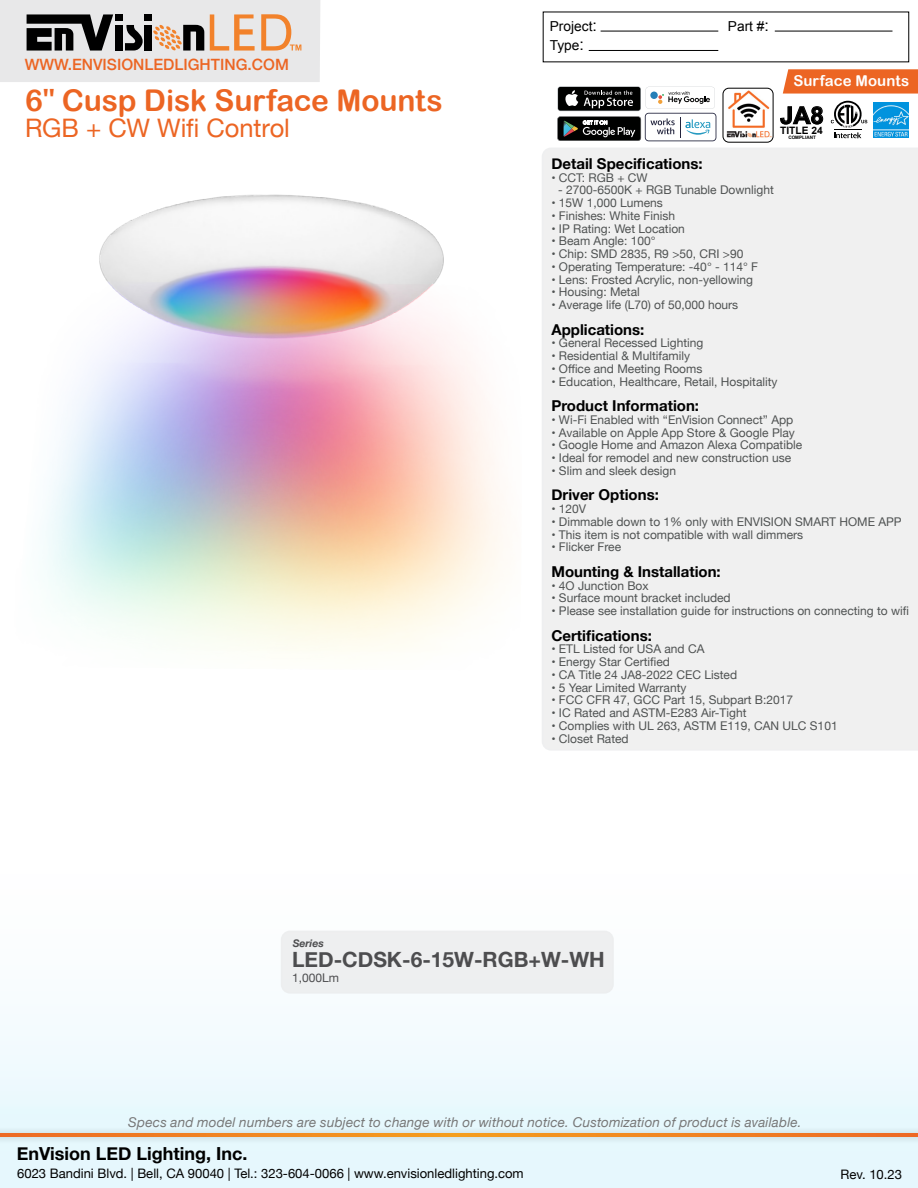
<style>
.page{position:relative;width:918px;height:1188px;background:#fff}
.page>*{position:absolute;margin:0;border:0;box-sizing:border-box;transform-origin:0 0}
.t1{font:30px "Arial Rounded MT Bold";letter-spacing:-.005em;color:#ec6523}
.t2{font:25.5px "Helvetica Neue";letter-spacing:-.005em;color:#ec6523}
.t3{font:700 23.7px "Arial";color:#000}
.t4{font:700 21px "Helvetica Neue";color:#4d4d4f}
.t5{font:700 18px "Helvetica Neue";color:#000}
.t6{font:500 15.6px "Helvetica Neue";color:#ec6523}
.t7{font:700 15px "Helvetica Neue";color:#000}
.t8{font:15px "Arial Rounded MT Bold";letter-spacing:.005em;color:#fff}
.t9{font:13.65px/19.4px "Arial";color:#000}
.t10{font:italic 13.5px "Helvetica Neue";letter-spacing:.01em;color:#777}
.t11{font:13.05px "Helvetica Neue";color:#000}
.t12{font:12px "Helvetica Neue";color:#4f5252}
.t13{font:12px "Helvetica Neue";color:#4d4d4f}
.t14{font:italic 700 10.5px "Helvetica Neue";color:#4d4d4f}
.t15{font:700 10.2px "Arial";color:#000}
.t16{font:700 4.65px "Arial";color:#000}
.s1{font-family:"Century Gothic Pro";font-weight:700}
.s2{font-size:15.9px}
</style>
<div class="page">
<svg style="left:0;top:0;width:320px;height:82px;background:#cbc6c2"></svg>
<hr style="left:601px;top:31px;width:117px;height:1px;background:#000">
<hr style="left:589px;top:50px;width:129px;height:1px;background:#000">
<hr style="left:775px;top:31px;width:117px;height:1px;background:#000">
<svg style="left:783px;top:69px;width:135px;height:25px;background:#ec6c2d"></svg>
<img style="left:874px;top:103px;width:34px;height:34px">
<div style="left:0;top:869px;width:918px;height:319px;background:linear-gradient(to right,#f2fbfe,#f3fbfe)"></div>
<img style="left:43px;top:194px;width:460px;height:458px">
<div style="left:0;top:1126px;width:918px;height:18px;background:#000;opacity:.28"></div>
<svg style="left:0;top:1134px;width:918px;height:3px;background:#f08320"></svg>
<div style="left:542px;top:148px;width:376px;height:602px;background:#f0f0f0"></div>
<div style="left:282px;top:931px;width:331px;height:62px;background:#eeeff0;border-radius:9px"></div>
<div style="left:281px;top:931px;width:333px;height:63px;border:2px solid #e6e7e8;border-radius:9px"></div>
<div style="left:558px;top:86px;width:83px;height:25px;background:#c4c7c9;border-radius:3px"></div>
<svg style="left:557px;top:87px;width:159px;height:54px"></svg>
<img style="left:723px;top:87px;width:51px;height:53px">
<svg style="left:831px;top:101px;width:36px;height:37px"></svg>
<div style="left:723px;top:88px;width:50px;height:54px;border:1px solid #000;border-radius:6px"></div>
<h3 class="t6" style="left:25px;top:52px;width:266px">WWW.ENVISIONLEDLIGHTING.COM</h3>
<h1 class="t1" style="left:25px;top:83px;width:419px">6<span class="s1">"</span> Cusp Disk Surface Mounts</h1>
<h2 class="t2" style="left:25px;top:109px;width:266px">RGB + CW Wifi Control</h2>
<p class="t14" style="left:293px;top:935px;width:33px">Series</p>
<p class="t9" style="left:550px;top:17px;width:49px">Project<span class="s2">:<br></span>Type<span class="s2">:</span></p>
<p class="t9" style="left:728px;top:17px;width:43px">Part #<span class="s2">:</span></p>
<p class="t8" style="left:793px;top:72px;width:117px">Surface Mounts</p>
<h3 class="t3" style="left:780px;top:100px;width:45px">JA8</h3>
<p class="t15" style="left:780px;top:124px;width:44px">TITLE 24</p>
<p class="t16" style="left:788px;top:135px;width:29px">COMPLIANT</p>
<p class="t7" style="left:551px;top:152px;width:153px">Detail Specifications:</p>
<p class="t12" style="left:551px;top:169px;width:98px">• CCT: RGB + CW</p>
<p class="t12" style="left:558px;top:182px;width:217px">- 2700-6500K + RGB Tunable Downlight</p>
<p class="t12" style="left:551px;top:194px;width:113px">• 15W 1,000 Lumens</p>
<p class="t12" style="left:551px;top:207px;width:125px">• Finishes: White Finish</p>
<p class="t12" style="left:551px;top:220px;width:135px">• IP Rating: Wet Location</p>
<p class="t12" style="left:551px;top:233px;width:106px">• Beam Angle: 100°</p>
<p class="t12" style="left:551px;top:245px;width:194px">• Chip: SMD 2835, R9 &gt;50, CRI &gt;90</p>
<p class="t12" style="left:551px;top:258px;width:208px">• Operating Temperature: -40° - 114° F</p>
<p class="t12" style="left:551px;top:271px;width:203px">• Lens: Frosted Acrylic, non-yellowing</p>
<p class="t12" style="left:551px;top:283px;width:90px">• Housing: Metal</p>
<p class="t12" style="left:551px;top:296px;width:188px">• Average life (L70) of 50,000 hours</p>
<p class="t7" style="left:551px;top:318px;width:94px">Applications:</p>
<p class="t12" style="left:551px;top:335px;width:153px">• General Recessed Lighting</p>
<p class="t12" style="left:551px;top:347px;width:140px">• Residential &amp; Multifamily</p>
<p class="t12" style="left:551px;top:360px;width:152px">• Office and Meeting Rooms</p>
<p class="t12" style="left:551px;top:373px;width:228px">• Education, Healthcare, Retail, Hospitality</p>
<p class="t7" style="left:551px;top:394px;width:149px">Product Information:</p>
<p class="t12" style="left:551px;top:411px;width:244px">• Wi-Fi Enabled with “EnVision Connect” App</p>
<p class="t12" style="left:551px;top:424px;width:245px">• Available on Apple App Store &amp; Google Play</p>
<p class="t12" style="left:551px;top:437px;width:252px">• Google Home and Amazon Alexa Compatible</p>
<p class="t12" style="left:551px;top:449px;width:241px">• Ideal for remodel and new construction use</p>
<p class="t12" style="left:551px;top:462px;width:126px">• Slim and sleek design</p>
<p class="t7" style="left:551px;top:483px;width:109px">Driver Options:</p>
<p class="t12" style="left:551px;top:500px;width:36px">• 120V</p>
<p class="t12" style="left:551px;top:513px;width:352px">• Dimmable down to 1% only with ENVISION SMART HOME APP</p>
<p class="t12" style="left:551px;top:526px;width:253px">• This item is not compatible with wall dimmers</p>
<p class="t12" style="left:551px;top:539px;width:71px">• Flicker Free</p>
<p class="t7" style="left:551px;top:560px;width:171px">Mounting &amp; Installation:</p>
<p class="t12" style="left:551px;top:577px;width:99px">• 4O Junction Box</p>
<p class="t12" style="left:551px;top:590px;width:181px">• Surface mount bracket included</p>
<p class="t12" style="left:551px;top:602px;width:359px">• Please see installation guide for instructions on connecting to wifi</p>
<p class="t7" style="left:551px;top:624px;width:102px">Certifications:</p>
<p class="t12" style="left:551px;top:641px;width:155px">• ETL Listed for USA and CA</p>
<p class="t12" style="left:551px;top:653px;width:120px">• Energy Star Certified</p>
<p class="t12" style="left:551px;top:666px;width:187px">• CA Title 24 JA8-2022 CEC Listed</p>
<p class="t12" style="left:551px;top:679px;width:137px">• 5 Year Limited Warranty</p>
<p class="t12" style="left:551px;top:692px;width:243px">• FCC CFR 47, GCC Part 15, Subpart B:2017</p>
<p class="t12" style="left:551px;top:704px;width:197px">• IC Rated and ASTM-E283 Air-Tight</p>
<p class="t12" style="left:551px;top:717px;width:288px">• Complies with UL 263, ASTM E119, CAN ULC S101</p>
<p class="t12" style="left:551px;top:730px;width:79px">• Closet Rated</p>
<h3 class="t4" style="left:292px;top:943px;width:314px">LED-CDSK-6-15W-RGB+W-WH</h3>
<p class="t13" style="left:292px;top:969px;width:48px">1,000Lm</p>
<p class="t10" style="left:128px;top:1113px;width:675px">Specs and model numbers are subject to change with or without notice. Customization of product is available.</p>
<p class="t11" style="left:17px;top:1164px;width:508px">6023 Bandini Blvd. | Bell, CA 90040 | Tel.: 323-604-0066 | www.envisionledlighting.com</p>
<h3 class="t5" style="left:17px;top:1140px;width:232px">EnVision LED Lighting, Inc.</h3>
<p class="t11" style="left:841px;top:1164px;width:63px">Rev. 10.23</p>
</div>
